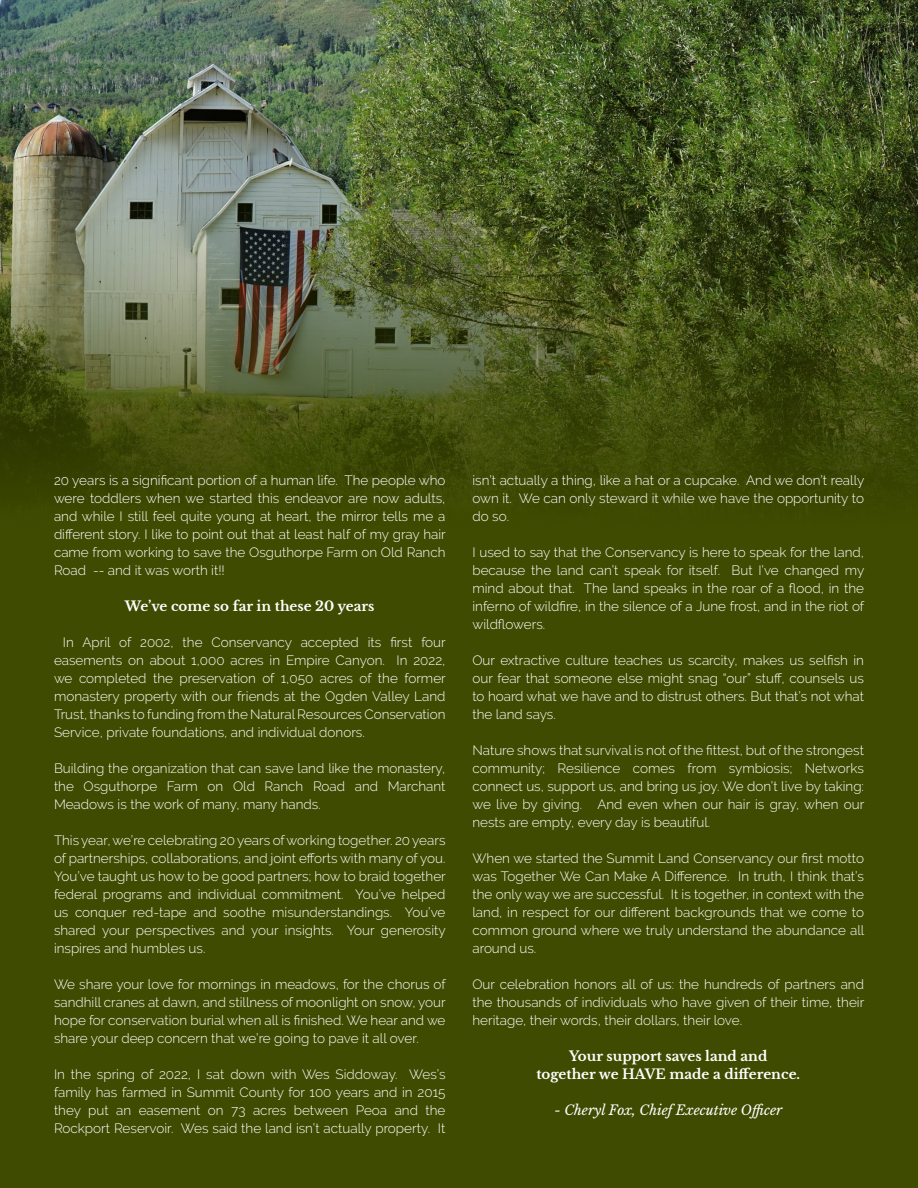
<style>
.page{position:relative;width:918px;height:1188px;background:#fff}
.page>*{position:absolute;margin:0;border:0;box-sizing:border-box;transform-origin:0 0}
.t1{font:300 13.5px/18px "Raleway";color:#fff;text-align:justify}
.t2{font:700 13.5px/18px "Libre Baskerville";color:#fff;text-align:center}
.t3{font:italic 13.5px "Libre Baskerville";color:#fff}
</style>
<div class="page">
<img style="left:0;top:0;width:918px;height:1188px">
<p class="t1" style="left:54px;top:471px;width:393px">20 years is a significant portion of a human life. The people who were toddlers when we started this endeavor are now adults, and while I still feel quite young at heart, the mirror tells me a different story. I like to point out that at least half of my gray hair came from working to save the Osguthorpe Farm on Old Ranch Road -- and it was worth it!!</p>
<p class="t2" style="left:125px;top:597px;width:251px">We’ve come so far in these 20 years</p>
<p class="t1" style="left:54px;top:633px;width:393px;text-indent:9px">In April of 2002, the Conservancy accepted its first four easements on about 1,000 acres in Empire Canyon. In 2022, we completed the preservation of 1,050 acres of the former monastery property with our friends at the Ogden Valley Land Trust, thanks to funding from the Natural Resources Conservation Service, private foundations, and individual donors.</p>
<p class="t1" style="left:54px;top:759px;width:393px">Building the organization that can save land like the monastery, the Osguthorpe Farm on Old Ranch Road and Marchant Meadows is the work of many, many hands.</p>
<p class="t1" style="left:54px;top:831px;width:393px">This year, we’re celebrating 20 years of working together. 20 years of partnerships, collaborations, and joint efforts with many of you.<br>You’ve taught us how to be good partners; how to braid together federal programs and individual commitment. You’ve helped us conquer red-tape and soothe misunderstandings. You’ve shared your perspectives and your insights. Your generosity inspires and humbles us.</p>
<p class="t1" style="left:54px;top:975px;width:393px">We share your love for mornings in meadows, for the chorus of sandhill cranes at dawn, and stillness of moonlight on snow, your hope for conservation burial when all is finished. We hear and we share your deep concern that we’re going to pave it all over.</p>
<p class="t1" style="left:54px;top:1065px;width:393px">In the spring of 2022, I sat down with Wes Siddoway. Wes’s family has farmed in Summit County for 100 years and in 2015 they put an easement on 73 acres between Peoa and the Rockport Reservoir. Wes said the land isn’t actually property. It</p>
<p class="t1" style="left:472px;top:471px;width:393px">isn’t actually a thing, like a hat or a cupcake. And we don’t really own it. We can only steward it while we have the opportunity to do so.</p>
<p class="t1" style="left:472px;top:543px;width:393px">I used to say that the Conservancy is here to speak for the land, because the land can’t speak for itself. But I’ve changed my mind about that. The land speaks in the roar of a flood, in the inferno of wildfire, in the silence of a June frost, and in the riot of wildflowers.</p>
<p class="t1" style="left:472px;top:651px;width:393px">Our extractive culture teaches us scarcity, makes us selfish in our fear that someone else might snag “our” stuff, counsels us to hoard what we have and to distrust others. But that’s not what the land says.</p>
<p class="t1" style="left:472px;top:741px;width:393px">Nature shows that survival is not of the fittest, but of the strongest community; Resilience comes from symbiosis; Networks connect us, support us, and bring us joy. We don’t live by taking: we live by giving. And even when our hair is gray, when our nests are empty, every day is beautiful.</p>
<p class="t1" style="left:472px;top:849px;width:393px">When we started the Summit Land Conservancy our first motto was Together We Can Make A Difference. In truth, I think that’s the only way we are successful. It is together, in context with the land, in respect for our different backgrounds that we come to common ground where we truly understand the abundance all around us.</p>
<p class="t1" style="left:472px;top:975px;width:393px">Our celebration honors all of us: the hundreds of partners and the thousands of individuals who have given of their time, their heritage, their words, their dollars, their love.</p>
<p class="t2" style="left:536px;top:1047px;width:265px">Your support saves land and<br>together we HAVE made a difference.</p>
<p class="t3" style="left:554px;top:1102px;width:229px">- Cheryl Fox, Chief Executive Officer</p>
</div>
